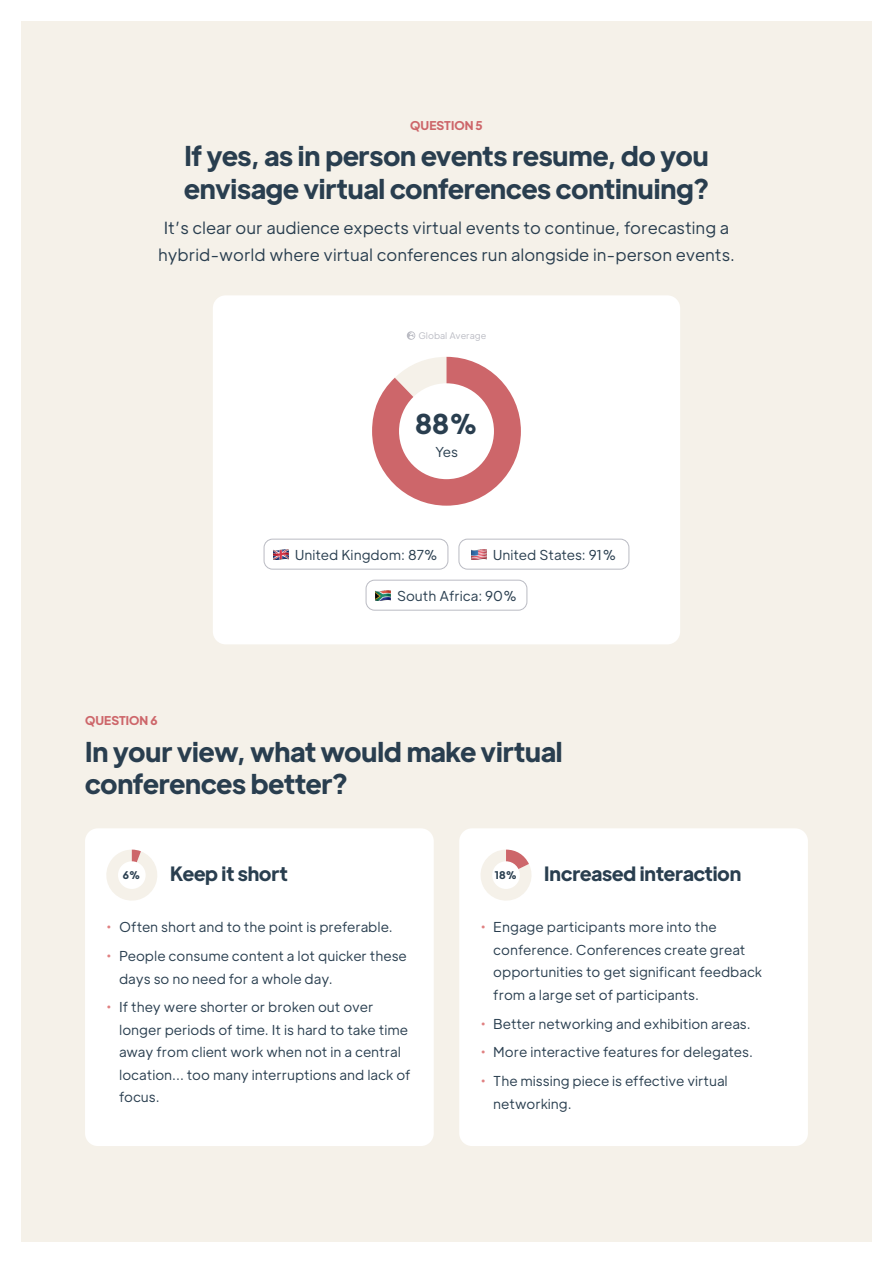
<style>
.page{position:relative;width:893px;height:1263px;background:#fff}
.page>*{position:absolute;margin:0;border:0;box-sizing:border-box;transform-origin:0 0}
.t1{font:700 27px/32.4px "Plus Jakarta Display";color:#293e4f}
.t2{font:700 19.5px "Plus Jakarta Display";color:#293e4f}
.t3{font:300 16.5px/27px "Plus Jakarta Text";color:#293e4f;text-align:center}
.t4{font:300 13.5px/22.5px "Plus Jakarta Text";color:#293e4f}
.t5{font:700 12px "Plus Jakarta Display";color:#cd666a}
.t6{font:700 10.5px "Plus Jakarta Display";color:#293e4f}
.t7{font:300 9px "Plus Jakarta Text";color:#babbc3}
.s1{color:#e08182}
</style>
<div class="page">
<div style="left:21px;top:21px;width:851px;height:1221px;background:#f5f1e9"></div>
<div style="left:459px;top:828px;width:349px;height:318px;background:#fff;border-radius:13px"></div>
<svg style="left:480px;top:850px;width:52px;height:51px"></svg>
<div style="left:213px;top:295px;width:467px;height:349px;background:#fff;border-radius:13px"></div>
<div style="left:85px;top:828px;width:349px;height:318px;background:#fff;border-radius:13px"></div>
<svg style="left:372px;top:357px;width:149px;height:149px"></svg>
<div style="left:399px;top:383px;width:95px;height:96px;background:#fff;border-radius:50%"></div>
<div style="left:264px;top:539px;width:184px;height:30px;border:1px solid #babbc3;border-radius:9px"></div>
<img style="left:273px;top:549px;width:15px;height:11px">
<div style="left:459px;top:539px;width:170px;height:30px;border:1px solid #babbc3;border-radius:9px"></div>
<img style="left:472px;top:549px;width:14px;height:11px">
<div style="left:366px;top:580px;width:161px;height:30px;border:1px solid #babbc3;border-radius:9px"></div>
<img style="left:376px;top:590px;width:15px;height:11px">
<svg style="left:407px;top:331px;width:8px;height:9px"></svg>
<svg style="left:106px;top:850px;width:51px;height:51px"></svg>
<div style="left:118px;top:861px;width:28px;height:28px;background:#fff;border-radius:50%"></div>
<div style="left:492px;top:861px;width:28px;height:28px;background:#fff;border-radius:50%"></div>
<p class="t5" style="left:410px;top:117px;width:74px">QUESTION 5</p>
<h1 class="t1" style="left:184px;top:139px;width:526px">If yes, as in person events resume, do you envisage virtual conferences continuing?</h1>
<p class="t3" style="left:158px;top:214px;width:578px">It’s clear our audience expects virtual events to continue, forecasting a hybrid-world where virtual conferences run alongside in-person events.</p>
<p class="t7" style="left:418px;top:330px;width:69px">Global Average</p>
<h1 class="t1" style="left:415px;top:407px;width:64px">88%</h1>
<p class="t4" style="left:435px;top:440px;width:24px">Yes</p>
<p class="t4" style="left:295px;top:543px;width:145px">United Kingdom: 87%</p>
<p class="t4" style="left:493px;top:543px;width:125px">United States: 91%</p>
<p class="t4" style="left:397px;top:584px;width:122px">South Africa: 90%</p>
<p class="t5" style="left:85px;top:712px;width:74px">QUESTION 6</p>
<h1 class="t1" style="left:85px;top:734px;width:479px">In your view, what would make virtual conferences better?</h1>
<p class="t6" style="left:123px;top:868px;width:19px">6%</p>
<h2 class="t2" style="left:170px;top:860px;width:119px">Keep it short</h2>
<p class="t6" style="left:495px;top:868px;width:24px">18%</p>
<h2 class="t2" style="left:544px;top:860px;width:198px">Increased interaction</h2>
<p class="t4" style="left:106px;top:915px;width:288px"><span class="s1">•</span> Often short and to the point is preferable.</p>
<p class="t4" style="left:119px;top:944px;width:289px;text-indent:-13px"><span class="s1">•</span> People consume content a lot quicker these days so no need for a whole day.</p>
<p class="t4" style="left:119px;top:996px;width:293px;text-indent:-13px"><span class="s1">•</span> If they were shorter or broken out over longer periods of time. It is hard to take time away from client work when not in a central location... too many interruptions and lack of focus.</p>
<p class="t4" style="left:493px;top:915px;width:270px;text-indent:-13px"><span class="s1">•</span> Engage participants more into the conference. Conferences create great opportunities to get significant feedback from a large set of participants.</p>
<p class="t4" style="left:480px;top:1012px;width:272px"><span class="s1">•</span> Better networking and exhibition areas.</p>
<p class="t4" style="left:480px;top:1041px;width:274px"><span class="s1">•</span> More interactive features for delegates.</p>
<p class="t4" style="left:493px;top:1070px;width:236px;text-indent:-13px"><span class="s1">•</span> The missing piece is effective virtual networking.</p>
</div>
